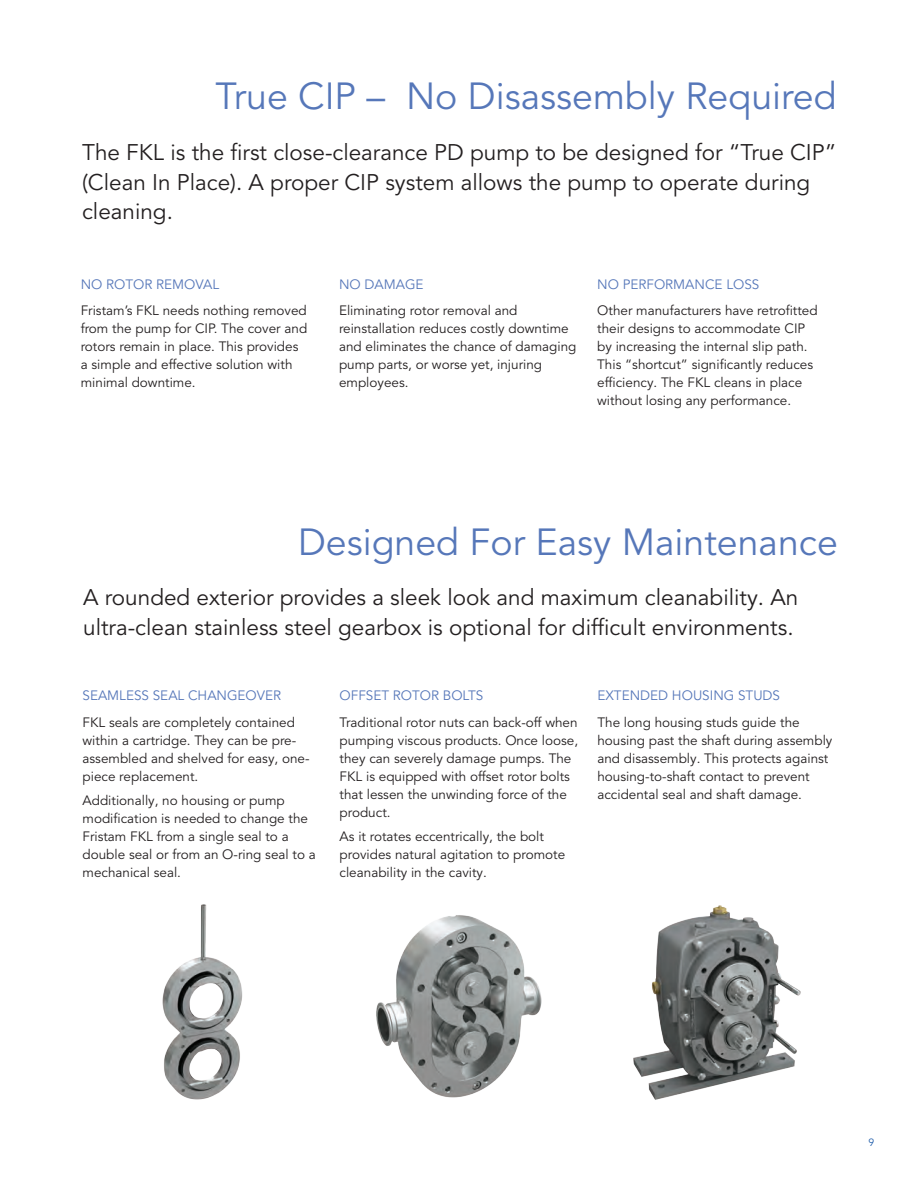
<style>
.page{position:relative;width:918px;height:1188px;background:#fff}
.page>*{position:absolute;margin:0;border:0;box-sizing:border-box;transform-origin:0 0}
.t1{font:37.5px "Avenir LT Pro";color:#5677b9}
.t2{font:22.5px/30px "Avenir LT Pro";color:#231f20}
.t3{font:13.5px/18px "Avenir LT Pro";color:#231f20}
.t4{font:13.5px "Avenir LT Pro";color:#5677b9}
.t5{font:10.5px "Avenir LT Pro";color:#235fab}
</style>
<div class="page">
<img style="left:162px;top:904px;width:81px;height:196px">
<img style="left:376px;top:915px;width:166px;height:183px">
<img style="left:633px;top:905px;width:168px;height:195px">
<h1 class="t1" style="left:216px;top:74px;width:623px">True CIP – No Disassembly Required</h1>
<h2 class="t2" style="left:82px;top:137px;width:756px">The FKL is the first close-clearance PD pump to be designed for “True CIP” (Clean In Place). A proper CIP system allows the pump to operate during cleaning.</h2>
<p class="t4" style="left:81px;top:277px;width:140px">NO ROTOR REMOVAL</p>
<p class="t3" style="left:81px;top:302px;width:228px">Fristam’s FKL needs nothing removed from the pump for CIP. The cover and rotors remain in place. This provides a simple and effective solution with minimal downtime.</p>
<p class="t4" style="left:339px;top:277px;width:86px">NO DAMAGE</p>
<p class="t3" style="left:339px;top:302px;width:239px">Eliminating rotor removal and reinstallation reduces costly downtime and eliminates the chance of damaging pump parts, or worse yet, injuring employees.</p>
<p class="t4" style="left:597px;top:277px;width:164px">NO PERFORMANCE LOSS</p>
<p class="t3" style="left:597px;top:302px;width:222px">Other manufacturers have retrofitted their designs to accommodate CIP by increasing the internal slip path.<br>This “shortcut” significantly reduces efficiency. The FKL cleans in place without losing any performance.</p>
<h1 class="t1" style="left:298px;top:520px;width:541px">Designed For Easy Maintenance</h1>
<h2 class="t2" style="left:83px;top:583px;width:717px">A rounded exterior provides a sleek look and maximum cleanability. An ultra-clean stainless steel gearbox is optional for difficult environments.</h2>
<p class="t4" style="left:83px;top:688px;width:200px">SEAMLESS SEAL CHANGEOVER</p>
<p class="t3" style="left:83px;top:713px;width:229px">FKL seals are completely contained within a cartridge. They can be pre&shy;assembled and shelved for easy, one&shy;piece replacement.</p>
<p class="t3" style="left:83px;top:792px;width:235px">Additionally, no housing or pump modification is needed to change the<br>Fristam FKL from a single seal to a double seal or from an O-ring seal to a mechanical seal.</p>
<p class="t4" style="left:340px;top:688px;width:145px">OFFSET ROTOR BOLTS</p>
<p class="t3" style="left:340px;top:713px;width:240px">Traditional rotor nuts can back-off when pumping viscous products. Once loose, they can severely damage pumps. The FKL is equipped with offset rotor bolts that lessen the unwinding force of the product.</p>
<p class="t3" style="left:340px;top:828px;width:227px">As it rotates eccentrically, the bolt provides natural agitation to promote cleanability in the cavity.</p>
<p class="t4" style="left:597px;top:688px;width:184px">EXTENDED HOUSING STUDS</p>
<p class="t3" style="left:597px;top:713px;width:237px">The long housing studs guide the housing past the shaft during assembly and disassembly. This protects against housing-to-shaft contact to prevent accidental seal and shaft damage.</p>
<p class="t5" style="left:868px;top:1137px;width:7px">9</p>
</div>
